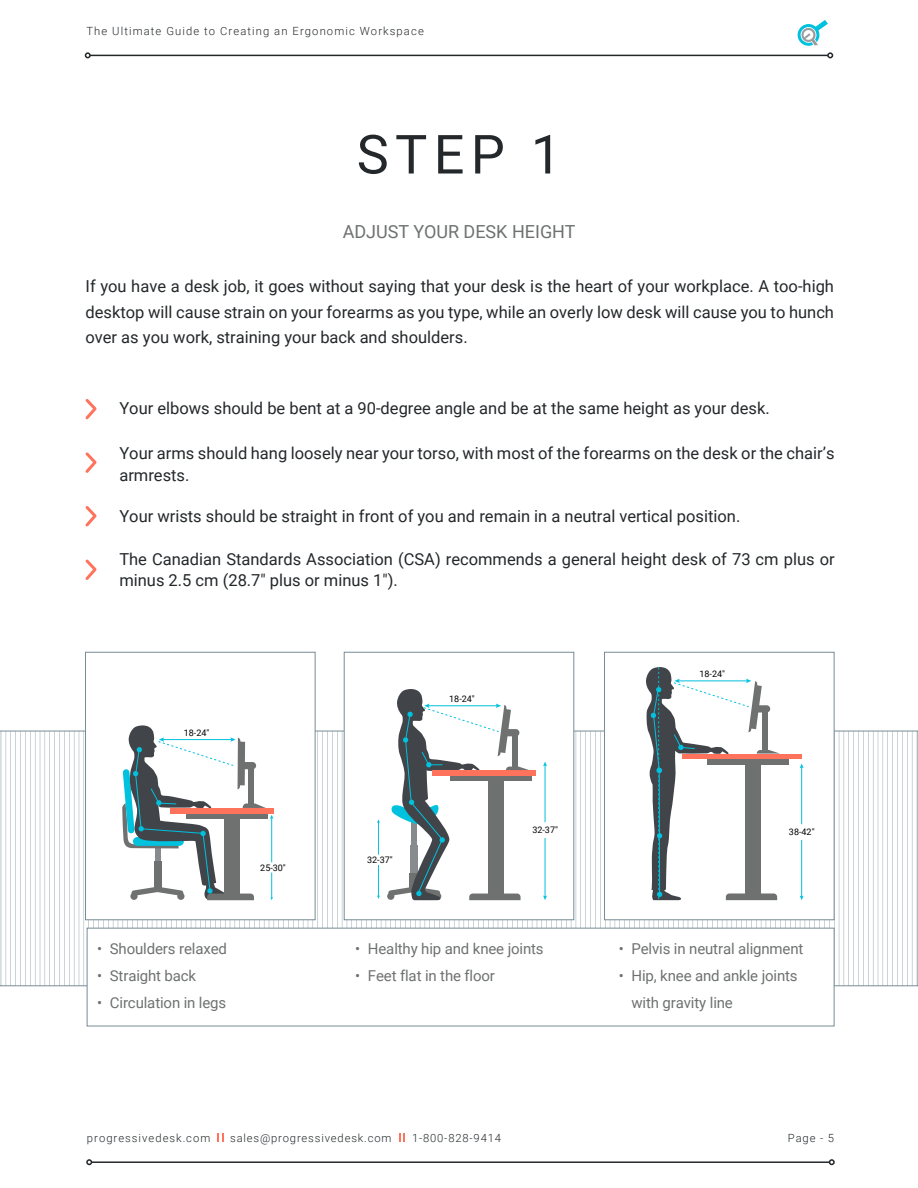
<style>
.page{position:relative;width:918px;height:1188px;background:#fff}
.page>*{position:absolute;margin:0;border:0;box-sizing:border-box;transform-origin:0 0}
.t1{font:54px "Roboto";color:#24282a}
.t2{font:18px "Roboto";color:#6f7171}
.t3{font:16.5px/21px "Roboto";color:#24282a}
.t4{font:15px/27px "Roboto";letter-spacing:-.01em;color:#6f7171}
.t5{font:300 11.25px "Roboto";letter-spacing:.09em;color:#24282a}
.t6{font:9px "Roboto";color:#000}
</style>
<div class="page">
<hr style="left:91px;top:1161px;width:739px;height:2px;background:#24282a">
<svg style="left:86px;top:1159px;width:6px;height:6px"></svg>
<svg style="left:829px;top:1159px;width:6px;height:6px"></svg>
<svg style="left:217px;top:1134px;width:6px;height:8px"></svg>
<svg style="left:399px;top:1134px;width:6px;height:8px"></svg>
<svg style="left:85px;top:399px;width:12px;height:21px"></svg>
<svg style="left:85px;top:452px;width:12px;height:21px"></svg>
<svg style="left:85px;top:506px;width:12px;height:21px"></svg>
<svg style="left:85px;top:559px;width:12px;height:21px"></svg>
<svg style="left:827px;top:52px;width:6px;height:6px"></svg>
<hr style="left:90px;top:55px;width:738px;height:1px;background:#24282a">
<svg style="left:85px;top:52px;width:6px;height:6px"></svg>
<svg style="left:797px;top:20px;width:31px;height:26px"></svg>
<svg style="left:5px;top:733px;width:908px;height:251px"></svg>
<div style="left:87px;top:928px;width:747px;height:98px;background:#fff;border:1px solid #788c96"></div>
<div style="left:85px;top:652px;width:230px;height:268px;background:#fff;border:1px solid #788c96"></div>
<div style="left:344px;top:652px;width:230px;height:268px;background:#fff;border:1px solid #788c96"></div>
<div style="left:604px;top:652px;width:230px;height:268px;background:#fff;border:1px solid #788c96"></div>
<svg style="left:122px;top:725px;width:151px;height:175px"></svg>
<div style="left:707px;top:759px;width:82px;height:6px;background:#6f7171"></div>
<div style="left:682px;top:754px;width:120px;height:5px;background:#ff735d"></div>
<svg style="left:646px;top:667px;width:134px;height:233px"></svg>
<hr style="left:801px;top:767px;width:1px;height:57px;background:#00c1de">
<svg style="left:800px;top:764px;width:4px;height:4px"></svg>
<hr style="left:801px;top:840px;width:1px;height:57px;background:#00c1de">
<svg style="left:800px;top:896px;width:4px;height:4px"></svg>
<div style="left:450px;top:774px;width:82px;height:7px;background:#6f7171"></div>
<div style="left:432px;top:770px;width:104px;height:6px;background:#ff735d"></div>
<svg style="left:388px;top:689px;width:141px;height:211px"></svg>
<hr style="left:545px;top:765px;width:1px;height:57px;background:#00c1de">
<svg style="left:543px;top:762px;width:4px;height:4px"></svg>
<hr style="left:545px;top:838px;width:1px;height:59px;background:#00c1de">
<svg style="left:543px;top:895px;width:4px;height:5px"></svg>
<hr style="left:378px;top:822px;width:1px;height:33px;background:#00c1de">
<hr style="left:378px;top:865px;width:1px;height:32px;background:#00c1de">
<p class="t5" style="left:86px;top:23px;width:339px">The Ultimate Guide to Creating an Ergonomic Workspace</p>
<h1 class="t1" style="left:357px;top:116px;width:206px">STEP 1</h1>
<p class="t2" style="left:343px;top:219px;width:234px">ADJUST YOUR DESK HEIGHT</p>
<p class="t3" style="left:86px;top:273px;width:750px;line-height:25.5px;text-align:justify">If you have a desk job, it goes without saying that your desk is the heart of your workplace. A too-high desktop will cause strain on your forearms as you type, while an overly low desk will cause you to hunch over as you work, straining your back and shoulders.</p>
<p class="t3" style="left:119px;top:397px;width:652px">Your elbows should be bent at a 90-degree angle and be at the same height as your desk.</p>
<p class="t3" style="left:119px;top:443px;width:717px">Your arms should hang loosely near your torso, with most of the forearms on the desk or the chair’s armrests.</p>
<p class="t3" style="left:119px;top:505px;width:623px">Your wrists should be straight in front of you and remain in a neutral vertical position.</p>
<p class="t3" style="left:119px;top:548px;width:717px">The Canadian Standards Association (CSA) recommends a general height desk of 73 cm plus or minus 2.5 cm (28.7″ plus or minus 1″).</p>
<p class="t6" style="left:184px;top:727px;width:27px">18-24"</p>
<p class="t4" style="left:97px;top:935px;width:131px">• Shoulders relaxed</p>
<p class="t4" style="left:97px;top:962px;width:101px">• Straight back</p>
<p class="t4" style="left:97px;top:989px;width:131px">• Circulation in legs</p>
<p class="t6" style="left:260px;top:862px;width:27px">25-30"</p>
<p class="t6" style="left:449px;top:693px;width:27px">18-24"</p>
<p class="t6" style="left:367px;top:853px;width:27px">32-37"</p>
<p class="t6" style="left:532px;top:823px;width:27px">32-37"</p>
<p class="t4" style="left:355px;top:935px;width:190px">• Healthy hip and knee joints</p>
<p class="t4" style="left:355px;top:962px;width:141px">• Feet flat in the floor</p>
<p class="t6" style="left:699px;top:668px;width:27px">18-24"</p>
<p class="t6" style="left:789px;top:825px;width:27px">38-42"</p>
<p class="t4" style="left:619px;top:935px;width:186px">• Pelvis in neutral alignment</p>
<p class="t4" style="left:632px;top:962px;width:168px;text-indent:-13px">• Hip, knee and ankle joints with gravity line</p>
<p class="t5" style="left:87px;top:1130px;width:125px">progressivedesk.com</p>
<p class="t5" style="left:230px;top:1130px;width:163px">sales@progressivedesk.com</p>
<p class="t5" style="left:412px;top:1130px;width:91px">1-800-828-9414</p>
<p class="t5" style="left:788px;top:1130px;width:48px">Page - 5</p>
</div>
